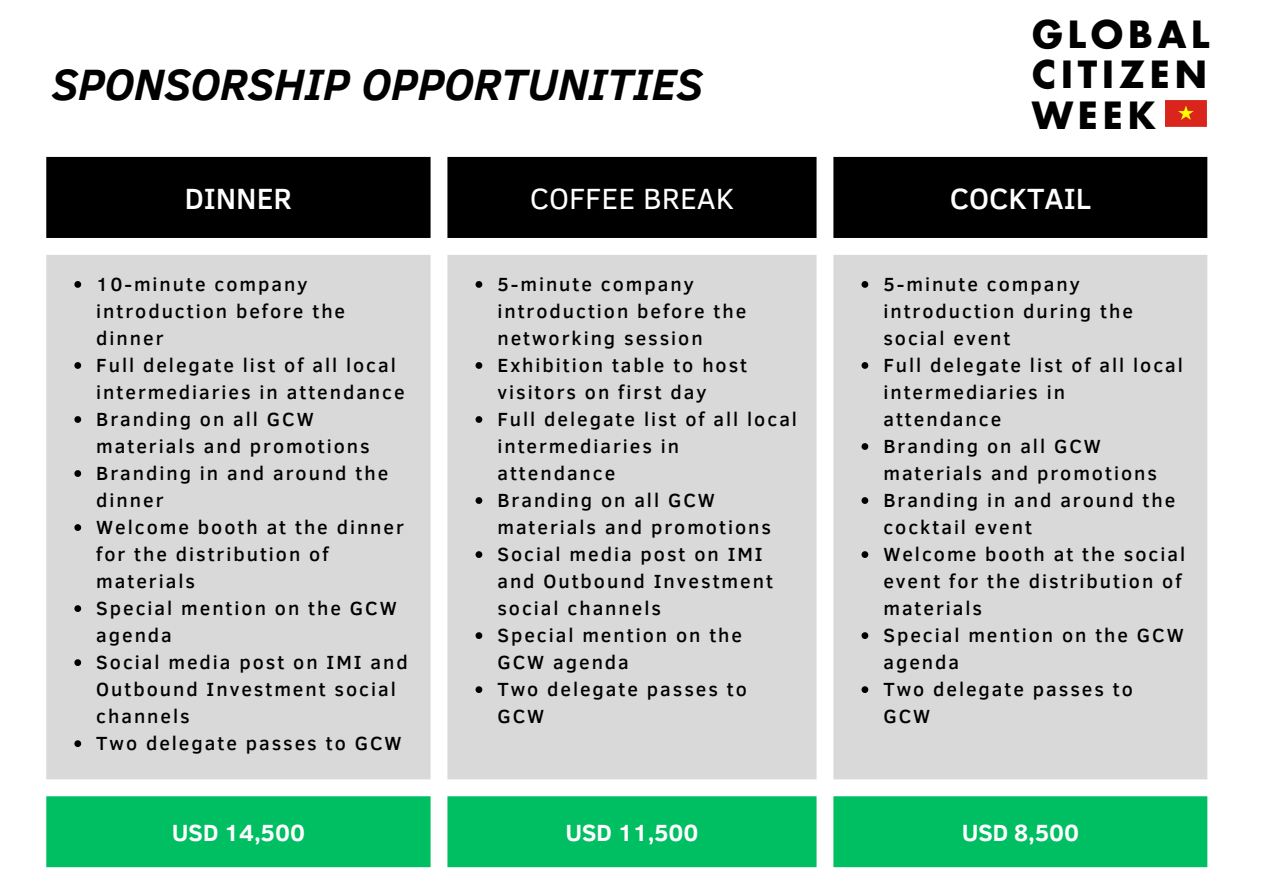
<style>
.page{position:relative;width:1263px;height:894px;background:#fff}
.page>*{position:absolute;margin:0;border:0;box-sizing:border-box;transform-origin:0 0}
.t1{font:italic 700 45px "Clear Sans";color:#000}
.t2{font:700 36.6px "Futura LT Pro";letter-spacing:.13em;color:#000}
.t3{font:500 30px "Clear Sans";color:#fff}
.t4{font:30px "Clear Sans";color:#fff}
.t5{font:700 24px "Clear Sans";color:#fff}
.t6{font:500 19.5px/27px "Clear Sans";letter-spacing:.1em;color:#000}
</style>
<div class="page">
<div style="left:46px;top:157px;width:1161px;height:81px;background:#000"></div>
<div style="left:46px;top:255px;width:1161px;height:524px;background:#d9d9d9"></div>
<div style="left:46px;top:796px;width:1161px;height:70px;background:#00bf63"></div>
<svg style="left:74px;top:281px;width:7px;height:7px"></svg>
<svg style="left:74px;top:362px;width:7px;height:7px"></svg>
<svg style="left:74px;top:416px;width:7px;height:7px"></svg>
<svg style="left:74px;top:470px;width:7px;height:7px"></svg>
<svg style="left:74px;top:524px;width:7px;height:6px"></svg>
<svg style="left:74px;top:605px;width:7px;height:6px"></svg>
<svg style="left:74px;top:659px;width:7px;height:6px"></svg>
<svg style="left:74px;top:740px;width:7px;height:6px"></svg>
<svg style="left:476px;top:281px;width:6px;height:7px"></svg>
<svg style="left:476px;top:362px;width:6px;height:7px"></svg>
<svg style="left:476px;top:416px;width:6px;height:7px"></svg>
<svg style="left:476px;top:497px;width:6px;height:6px"></svg>
<svg style="left:476px;top:551px;width:6px;height:6px"></svg>
<svg style="left:476px;top:632px;width:6px;height:6px"></svg>
<svg style="left:476px;top:686px;width:6px;height:6px"></svg>
<svg style="left:861px;top:281px;width:7px;height:7px"></svg>
<svg style="left:861px;top:362px;width:7px;height:7px"></svg>
<svg style="left:861px;top:443px;width:7px;height:7px"></svg>
<svg style="left:861px;top:497px;width:7px;height:6px"></svg>
<svg style="left:861px;top:551px;width:7px;height:6px"></svg>
<svg style="left:861px;top:632px;width:7px;height:6px"></svg>
<svg style="left:861px;top:686px;width:7px;height:6px"></svg>
<img style="left:1165px;top:101px;width:42px;height:26px">
<p class="t1" style="left:52px;top:51px;width:653px">SPONSORSHIP OPPORTUNITIES</p>
<p class="t2" style="left:1032px;top:18px;width:179px">GLOBAL</p>
<p class="t2" style="left:1032px;top:58px;width:176px">CITIZEN</p>
<p class="t2" style="left:1032px;top:99px;width:125px">WEEK</p>
<p class="t3" style="left:185px;top:176px;width:109px">DINNER</p>
<p class="t4" style="left:530px;top:176px;width:206px">COFFEE BREAK</p>
<p class="t3" style="left:950px;top:176px;width:143px">COCKTAIL</p>
<p class="t6" style="left:96px;top:270px;width:250px">10-minute company introduction before the dinner</p>
<p class="t6" style="left:96px;top:351px;width:310px">Full delegate list of all local intermediaries in attendance</p>
<p class="t6" style="left:96px;top:405px;width:275px">Branding on all GCW materials and promotions</p>
<p class="t6" style="left:96px;top:459px;width:293px">Branding in and around the dinner</p>
<p class="t6" style="left:96px;top:513px;width:309px">Welcome booth at the dinner for the distribution of materials</p>
<p class="t6" style="left:96px;top:594px;width:302px">Special mention on the GCW agenda</p>
<p class="t6" style="left:96px;top:647px;width:313px">Social media post on IMI and<br>Outbound Investment social channels</p>
<p class="t6" style="left:96px;top:728px;width:307px">Two delegate passes to GCW</p>
<p class="t6" style="left:497px;top:270px;width:250px">5-minute company introduction before the networking session</p>
<p class="t6" style="left:497px;top:351px;width:251px">Exhibition table to host visitors on first day</p>
<p class="t6" style="left:497px;top:405px;width:301px">Full delegate list of all local intermediaries in attendance</p>
<p class="t6" style="left:497px;top:486px;width:275px">Branding on all GCW materials and promotions</p>
<p class="t6" style="left:497px;top:540px;width:277px">Social media post on IMI and Outbound Investment social channels</p>
<p class="t6" style="left:497px;top:621px;width:246px">Special mention on the<br>GCW agenda</p>
<p class="t6" style="left:497px;top:674px;width:251px">Two delegate passes to<br>GCW</p>
<p class="t6" style="left:883px;top:270px;width:251px">5-minute company introduction during the social event</p>
<p class="t6" style="left:883px;top:351px;width:301px">Full delegate list of all local intermediaries in attendance</p>
<p class="t6" style="left:883px;top:432px;width:275px">Branding on all GCW materials and promotions</p>
<p class="t6" style="left:883px;top:486px;width:293px">Branding in and around the cocktail event</p>
<p class="t6" style="left:883px;top:540px;width:303px">Welcome booth at the social event for the distribution of materials</p>
<p class="t6" style="left:883px;top:621px;width:302px">Special mention on the GCW agenda</p>
<p class="t6" style="left:883px;top:674px;width:251px">Two delegate passes to<br>GCW</p>
<p class="t5" style="left:172px;top:815px;width:135px">USD 14,500</p>
<p class="t5" style="left:565px;top:815px;width:135px">USD 11,500</p>
<p class="t5" style="left:962px;top:815px;width:119px">USD 8,500</p>
</div>
